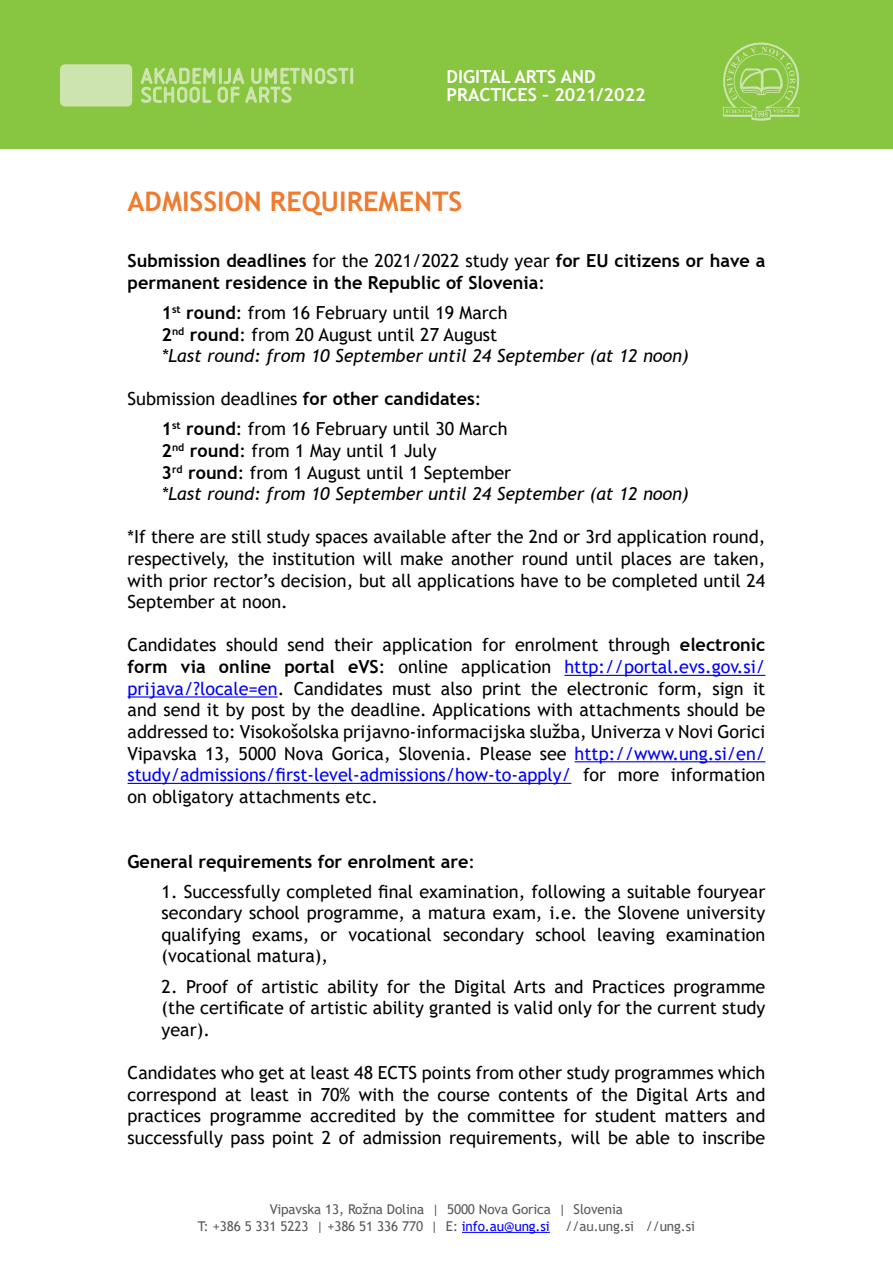
<style>
.page{position:relative;width:893px;height:1263px;background:#fff}
.page>*{position:absolute;margin:0;border:0;box-sizing:border-box;transform-origin:0 0}
.t1{font:700 27px "Trebuchet MS";color:#ef7b2f}
.t2{font:18px/21.6px "Trebuchet MS";color:#000;text-align:justify}
.t3{font:700 18px/21.6px "Trebuchet MS";color:#000}
.t4{font:italic 18px/21.6px "Trebuchet MS";color:#000}
.t5{font:700 18px/18px "Trebuchet MS";color:#fff}
.t6{font:13.5px/16.2px "Trebuchet MS";letter-spacing:-.005em;color:#58595b;text-align:center}
.s1{font-weight:400}
.s2{font-weight:700}
.s3{font-style:italic}
.s4{font-weight:700;font-style:normal}
.s5{font-style:normal}
.s6{color:#00f}
</style>
<div class="page">
<div style="left:0;top:0;width:893px;height:149px;background:#88c540"></div>
<svg style="left:723px;top:42px;width:77px;height:79px"></svg>
<div style="left:60px;top:64px;width:72px;height:42px;background:#cde4ae;border-radius:5px"></div>
<svg style="left:141px;top:68px;width:212px;height:35px"></svg>
<hr style="left:462px;top:1232px;width:88px;height:1px;background:#00f">
<hr style="left:564px;top:675px;width:201px;height:1px;background:#00f">
<hr style="left:128px;top:696px;width:150px;height:1px;background:#00f">
<hr style="left:575px;top:761px;width:190px;height:1px;background:#00f">
<hr style="left:128px;top:783px;width:443px;height:1px;background:#00f">
<p class="t5" style="left:446px;top:68px;width:201px">DIGITAL ARTS AND<br>PRACTICES – 2021/2022</p>
<h1 class="t1" style="left:128px;top:185px;width:336px">ADMISSION REQUIREMENTS</h1>
<p class="t3" style="left:128px;top:250px;width:639px">Submission deadlines <span class="s1">for the 2021/2022 study year</span> for EU citizens or have a permanent residence in the Republic of Slovenia<span class="s1">:</span></p>
<p class="t2" style="left:162px;top:302px;width:529px;text-align:left"><span class="s2">1</span><sup>st</sup> <span class="s2">round</span>: from 16 February until 19 March<br><span class="s2">2</span><sup>nd</sup> <span class="s2">round</span>: from 20 August until 27 August<br><span class="s3">*Last round: from 10 September until 24 September (at 12 noon)</span></p>
<p class="t2" style="left:162px;top:384px;width:347px;line-height:30.2px;text-indent:-34px">Submission deadlines <span class="s2">for other candidates</span>:<br><span class="s2">1</span><sup>st</sup> <span class="s2">round</span>: from 16 February until 30 March</p>
<p class="t4" style="left:162px;top:440px;width:529px"><span class="s4">2</span><sup>nd</sup> <span class="s4">round</span><span class="s5">: from 1 May until 1 July<br></span><span class="s4">3</span><sup>rd</sup> <span class="s4">round</span><span class="s5">: from 1 August until 1 September<br></span>*Last round: from 10 September until 24 September (at 12 noon)</p>
<p class="t2" style="left:128px;top:526px;width:639px">*If there are still study spaces available after the 2nd or 3rd application round, respectively, the institution will make another round until places are taken, with prior rector’s decision, but all applications have to be completed until 24<br>September at noon.</p>
<p class="t2" style="left:128px;top:634px;width:639px">Candidates should send their application for enrolment through <span class="s2">electronic form via online portal eVS</span>: online application <span class="s6">http://portal.evs.gov.si/ prijava/?locale=en</span>. Candidates must also print the electronic form, sign it and send it by post by the deadline. Applications with attachments should be addressed to: Visokošolska prijavno-informacijska služba, Univerza v Novi Gorici Vipavska 13, 5000 Nova Gorica, Slovenia. Please see <span class="s6">http://www.ung.si/en/ study/admissions/first-level-admissions/how-to-apply/</span> for more information on obligatory attachments etc.</p>
<p class="t3" style="left:128px;top:850px;width:349px">General requirements for enrolment are<span class="s1">:</span></p>
<p class="t2" style="left:162px;top:880px;width:605px">1. Successfully completed final examination, following a suitable fouryear secondary school programme, a matura exam, i.e. the Slovene university qualifying exams, or vocational secondary school leaving examination (vocational matura),</p>
<p class="t2" style="left:162px;top:975px;width:605px">2. Proof of artistic ability for the Digital Arts and Practices programme (the certificate of artistic ability granted is valid only for the current study year).</p>
<p class="t2" style="left:128px;top:1061px;width:639px">Candidates who get at least 48 ECTS points from other study programmes which correspond at least in 70% with the course contents of the Digital Arts and practices programme accredited by the committee for student matters and successfully pass point 2 of admission requirements, will be able to inscribe</p>
<p class="t6" style="left:198px;top:1201px;width:499px">Vipavska 13, Rožna Dolina | 5000 Nova Gorica | Slovenia<br>T: +386 5 331 5223 | +386 51 336 770 | E: <span class="s6">info.au@ung.si</span> //au.ung.si //ung.si</p>
</div>
